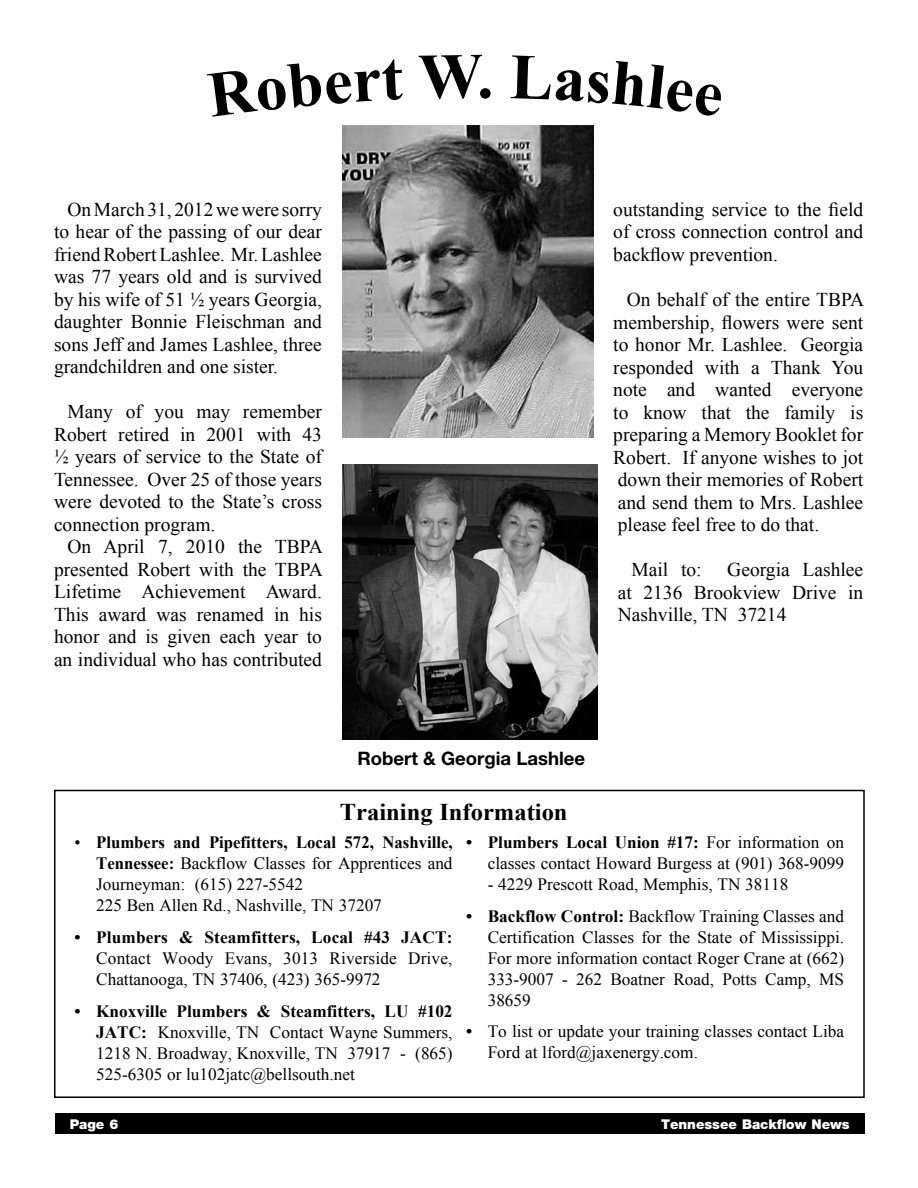
<style>
.page{position:relative;width:918px;height:1188px;background:#fff}
.page>*{position:absolute;margin:0;border:0;box-sizing:border-box;transform-origin:0 0}
.t1{font:700 64.5px "Times New Roman";color:#000}
.t2{font:700 24px "Times New Roman";color:#000}
.t3{font:19.5px/22.5px "Times New Roman";color:#000;text-align:justify}
.t4{font:700 18.6px "Helvetica Neue";color:#000}
.t5{font:17.25px/21px "Times New Roman";color:#000}
.t6{font:700 17.25px "Times New Roman";letter-spacing:.005em;color:#000}
.t7{font:900 13.5px "Helvetica Neue";color:#fff}
.s1{font-weight:700}
</style>
<div class="page">
<div style="left:55px;top:1114px;width:810px;height:20px;background:#000"></div>
<div style="left:54px;top:790px;width:811px;height:308px;border:2px solid #000"></div>
<img style="left:342px;top:465px;width:256px;height:275px">
<img style="left:342px;top:126px;width:251px;height:311px">
<h1 class="t1" style="left:477px;top:32px;width:18px">.</h1>
<p class="t3" style="left:54px;top:198px;width:270px;text-indent:13px">On March 31, 2012 we were sorry to hear of the passing of our dear friend Robert Lashlee. Mr. Lashlee was 77 years old and is survived by his wife of 51 ½ years Georgia, daughter Bonnie Fleischman and sons Jeff and James Lashlee, three grandchildren and one sister.</p>
<p class="t3" style="left:54px;top:400px;width:269px;text-indent:13px">Many of you may remember Robert retired in 2001 with 43 ½ years of service to the State of Tennessee. Over 25 of those years were devoted to the State’s cross connection program.</p>
<p class="t3" style="left:54px;top:535px;width:271px;text-indent:13px">On April 7, 2010 the TBPA presented Robert with the TBPA Lifetime Achievement Award.<br>This award was renamed in his honor and is given each year to an individual who has contributed</p>
<p class="t3" style="left:613px;top:198px;width:251px">outstanding service to the field of cross connection control and backflow prevention.</p>
<p class="t3" style="left:613px;top:288px;width:253px;text-indent:13px">On behalf of the entire TBPA membership, flowers were sent to honor Mr. Lashlee. Georgia responded with a Thank You note and wanted everyone to know that the family is preparing a Memory Booklet for Robert. If anyone wishes to jot down their memories of Robert and send them to Mrs. Lashlee please feel free to do that.</p>
<p class="t3" style="left:631px;top:558px;width:72px">Mail to:</p>
<p class="t3" style="left:618px;top:558px;width:247px;text-indent:109px">Georgia Lashlee at 2136 Brookview Drive in Nashville, TN 37214</p>
<p class="t4" style="left:358px;top:746px;width:229px">Robert &amp; Georgia Lashlee</p>
<p class="t2" style="left:340px;top:795px;width:229px">Training Information</p>
<p class="t5" style="left:96px;top:832px;width:358px;text-indent:-22px">• <span class="s1">Plumbers and Pipefitters, Local 572, Nashville, Tennessee:</span> Backflow Classes for Apprentices and Journeyman: (615) 227-5542<br>225 Ben Allen Rd., Nashville, TN 37207</p>
<p class="t6" style="left:75px;top:925px;width:379px">• Plumbers &amp; Steamfitters, Local #43 JACT:</p>
<p class="t5" style="left:96px;top:947px;width:358px">Contact Woody Evans, 3013 Riverside Drive,<br>Chattanooga, TN 37406, (423) 365-9972</p>
<p class="t5" style="left:96px;top:1000px;width:358px;text-align:justify;text-indent:-22px"><span class="s1">• Knoxville Plumbers &amp; Steamfitters, LU #102<br>JATC:</span> Knoxville, TN Contact Wayne Summers, 1218 N. Broadway, Knoxville, TN 37917 - (865)<br>525-6305 or lu102jatc@bellsouth.net</p>
<p class="t5" style="left:466px;top:831px;width:380px;text-align:right"><span class="s1">• Plumbers Local Union #17:</span> For information on classes contact Howard Burgess at (901) 368-9099</p>
<p class="t5" style="left:488px;top:873px;width:302px">- 4229 Prescott Road, Memphis, TN 38118</p>
<p class="t5" style="left:488px;top:905px;width:358px;text-align:justify;text-indent:-22px"><span class="s1">• Backflow Control:</span> Backflow Training Classes and Certification Classes for the State of Mississippi.<br>For more information contact Roger Crane at (662)<br>333-9007 - 262 Boatner Road, Potts Camp, MS 38659</p>
<p class="t5" style="left:488px;top:1021px;width:358px;text-indent:-22px"><span class="s1">•</span> To list or update your training classes contact Liba<br>Ford at lford@jaxenergy.com.</p>
<p class="t7" style="left:70px;top:1116px;width:50px">Page 6</p>
<p class="t7" style="left:661px;top:1116px;width:190px">Tennessee Backflow News</p>
</div>
